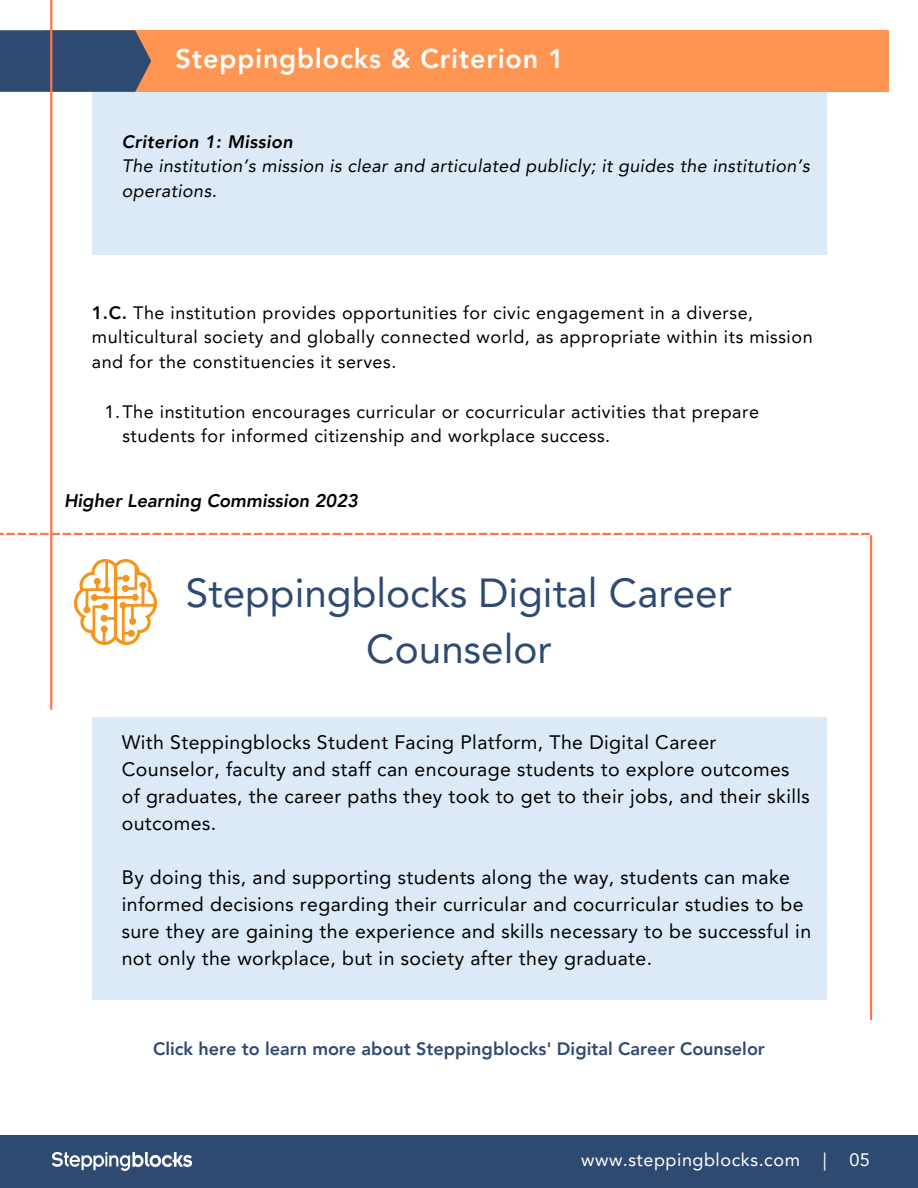
<style>
.page{position:relative;width:918px;height:1188px;background:#fff}
.page>*{position:absolute;margin:0;border:0;box-sizing:border-box;transform-origin:0 0}
.t1{font:40.5px/56.2px "Avenir LT Pro";color:#2f4a71;text-align:center}
.t2{font:800 27px "Avenir LT Pro";letter-spacing:.03em;color:#fff}
.t3{font:19.5px/27px "Avenir LT Pro";letter-spacing:.02em;color:#000}
.t4{font:italic 800 18.3px "Avenir LT Pro";color:#000}
.t5{font:18px/24.8px "Avenir LT Pro";letter-spacing:.03em;color:#000}
.t6{font:italic 18px/24.8px "Avenir LT Pro";letter-spacing:.02em;color:#000}
.t7{font:800 18px "Avenir LT Pro";color:#2f4a71}
.t8{font:18px "Avenir LT Pro";letter-spacing:.03em;color:#fff}
.t9{font:italic 800 18px "Avenir LT Pro";letter-spacing:.02em;color:#000}
.s1{font-weight:800}
</style>
<div class="page">
<div style="left:92px;top:82px;width:734px;height:173px;background:#dceaf8"></div>
<hr style="left:870px;top:535px;width:2px;height:485px;background:#ff754a">
<div style="left:46px;top:30px;width:843px;height:62px;background:#ff9552"></div>
<svg style="left:0;top:30px;width:151px;height:62px;background:#3b4e6f"></svg>
<svg style="left:0;top:533px;width:870px;height:2px;background:#ff9473"></svg>
<hr style="left:50px;top:0;width:2px;height:710px;background:#ff754a">
<div style="left:0;top:1135px;width:918px;height:53px;background:#2f4a71"></div>
<img style="left:53px;top:1153px;width:138px;height:18px">
<img style="left:75px;top:559px;width:82px;height:86px">
<div style="left:92px;top:717px;width:734px;height:283px;background:#dceaf8"></div>
<p class="t2" style="left:176px;top:47px;width:390px">Steppingblocks &amp; Criterion 1</p>
<p class="t9" style="left:122px;top:134px;width:173px">Criterion 1: Mission</p>
<p class="t6" style="left:122px;top:155px;width:690px">The institution’s mission is clear and articulated publicly; it guides the institution’s operations.</p>
<p class="t5" style="left:92px;top:302px;width:722px"><span class="s1">1.C.</span> The institution provides opportunities for civic engagement in a diverse, multicultural society and globally connected world, as appropriate within its mission and for the constituencies it serves.</p>
<p class="t5" style="left:122px;top:401px;width:638px;text-indent:-18px">1.The institution encourages curricular or cocurricular activities that prepare students for informed citizenship and workplace success.</p>
<p class="t4" style="left:64px;top:494px;width:295px">Higher Learning Commission 2023</p>
<p class="t1" style="left:186px;top:568px;width:548px">Steppingblocks Digital Career<br>Counselor</p>
<p class="t3" style="left:122px;top:730px;width:690px">With Steppingblocks Student Facing Platform, The Digital Career Counselor, faculty and staff can encourage students to explore outcomes of graduates, the career paths they took to get to their jobs, and their skills outcomes.</p>
<p class="t3" style="left:122px;top:865px;width:691px">By doing this, and supporting students along the way, students can make informed decisions regarding their curricular and cocurricular studies to be sure they are gaining the experience and skills necessary to be successful in not only the workplace, but in society after they graduate.</p>
<p class="t7" style="left:153px;top:1042px;width:613px">Click here to learn more about Steppingblocks' Digital Career Counselor</p>
<p class="t8" style="left:581px;top:1152px;width:220px">www.steppingblocks.com</p>
<p class="t8" style="left:823px;top:1152px;width:5px">|</p>
<p class="t8" style="left:849px;top:1152px;width:22px">05</p>
</div>
